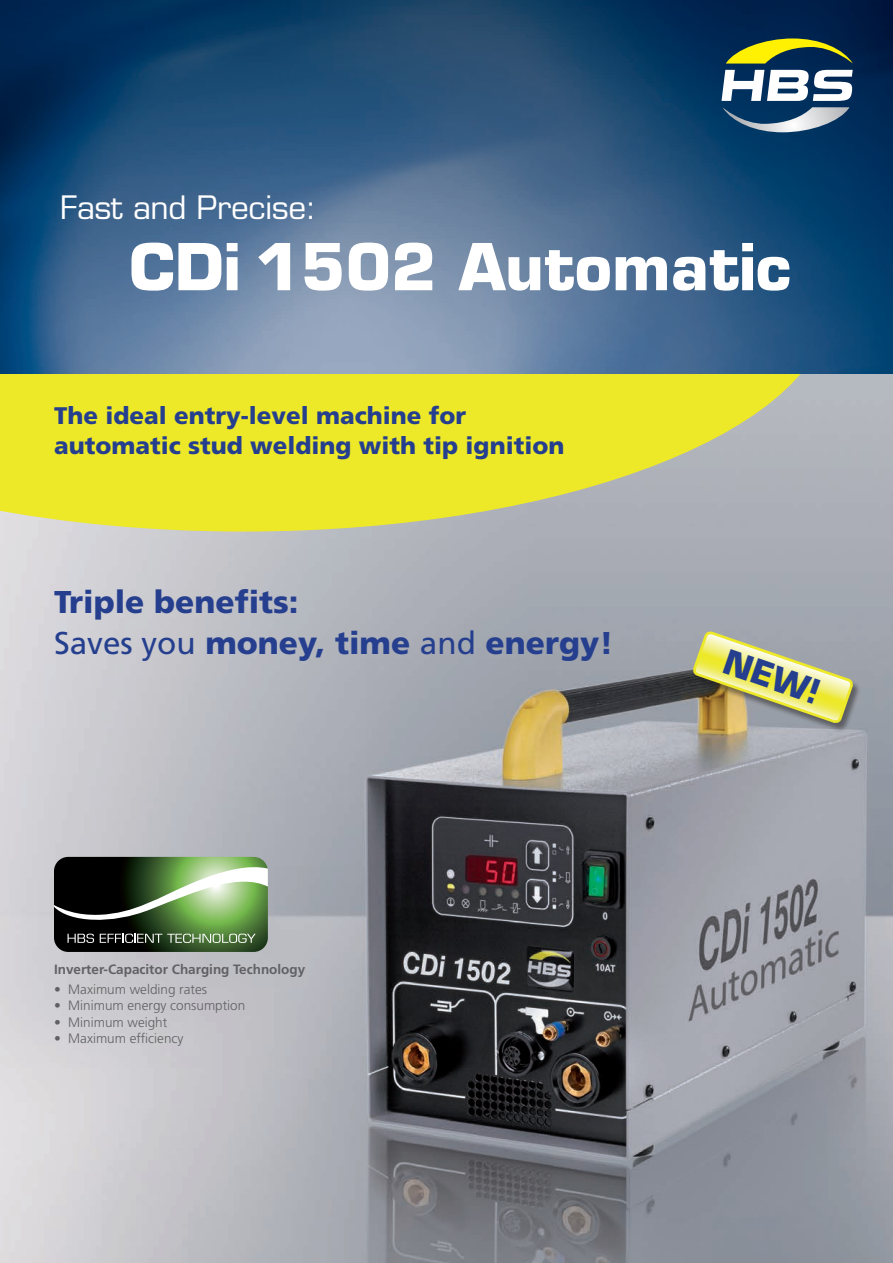
<style>
.page{position:relative;width:893px;height:1263px;background:#fff}
.page>*{position:absolute;margin:0;border:0;box-sizing:border-box;transform-origin:0 0}
.t1{font:700 63px "Eurostile LT Std";color:#fff}
.t2{font:700 33.15px "Eurostile LT Std";color:#253f8e}
.t3{font:900 31.5px/40.5px "Frutiger LT Std";color:#253f8e}
.t4{font:31.5px "Eurostile LT Std";letter-spacing:-.01em;color:#fff}
.t5{font:900 24px/30px "Frutiger LT Std";color:#253f8e}
.t6{font:300 13.5px "Frutiger LT Std";color:#616164}
.t7{font:700 13.5px "Frutiger LT Std";color:#616164}
.s1{font-weight:400}
</style>
<div class="page">
<img style="left:0;top:374px;width:893px;height:889px">
<svg style="left:0;top:374px;width:831px;height:157px;background:#dfdc4a"></svg>
<img style="left:0;top:0;width:893px;height:374px">
<svg style="left:722px;top:107px;width:127px;height:25px;background:#577692"></svg>
<svg style="left:721px;top:70px;width:132px;height:31px"></svg>
<svg style="left:726px;top:38px;width:127px;height:26px;background:#647531"></svg>
<svg style="left:54px;top:857px;width:214px;height:95px;background:#516746"></svg>
<div style="left:692px;top:633px;width:169px;height:99px;background:#231f20;opacity:.5"></div>
<svg style="left:691px;top:630px;width:164px;height:95px;background:#c1be7d"></svg>
<h3 class="t4" style="left:60px;top:189px;width:258px">Fast and Precise:</h3>
<h1 class="t1" style="left:129px;top:228px;width:663px">CDi 1502 Automatic</h1>
<h3 class="t5" style="left:54px;top:401px;width:512px">The ideal entry-level machine for automatic stud welding with tip ignition</h3>
<h3 class="t3" style="left:54px;top:582px;width:561px">Triple benefits:<br><span class="s1">Saves you</span> money, time <span class="s1">and</span> energy!</h3>
<p class="t7" style="left:54px;top:962px;width:253px">Inverter-Capacitor Charging Technology</p>
<p class="t6" style="left:54px;top:981px;width:155px">• Maximum welding rates</p>
<p class="t6" style="left:54px;top:998px;width:193px">• Minimum energy consumption</p>
<p class="t6" style="left:54px;top:1014px;width:115px">• Minimum weight</p>
<p class="t6" style="left:54px;top:1031px;width:131px">• Maximum efficiency</p>
<h2 class="t2" style="left:731px;top:641px;width:101px;rotate:19deg">NEW!</h2>
</div>
